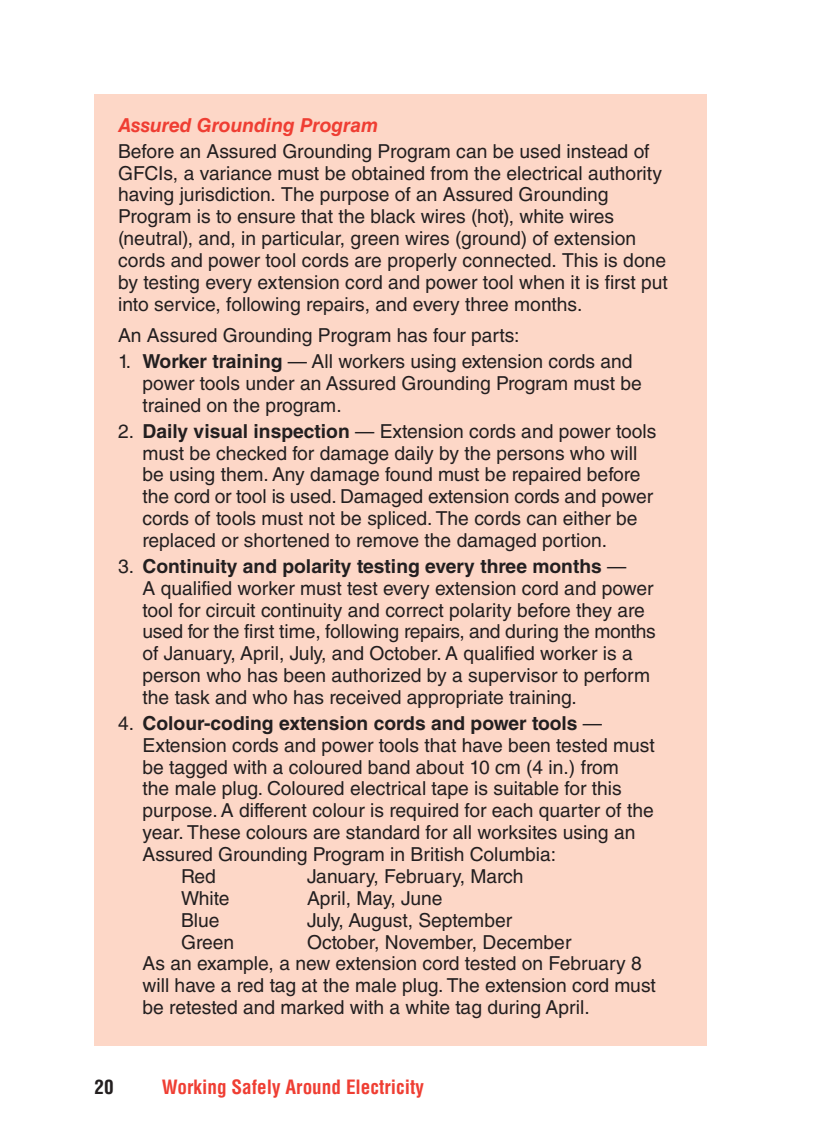
<style>
.page{position:relative;width:819px;height:1134px;background:#fff}
.page>*{position:absolute;margin:0;border:0;box-sizing:border-box;transform-origin:0 0}
.t1{font:19.25px/21.9px "Helvetica LT Std";color:#231f20}
.t2{font:700 19.25px "Helvetica LT Std";color:#231f20}
.t3{font:700 condensed 19.25px "Helvetica LT Std";color:#ef3e33}
.t4{font:italic 700 19.25px "Helvetica LT Std";color:#ef3e33}
.t5{font:700 condensed 19.25px "Helvetica LT Std";color:#231f20}
.s1{font-weight:700}
.s2{font-weight:400}
</style>
<div class="page">
<div style="left:94px;top:94px;width:613px;height:952px;background:#fdd7c7"></div>
<p class="t4" style="left:118px;top:118px;width:262px">Assured Grounding Program</p>
<p class="t1" style="left:118px;top:142px;width:551px">Before an Assured Grounding Program can be used instead of GFCIs, a variance must be obtained from the electrical authority having jurisdiction. The purpose of an Assured Grounding Program is to ensure that the black wires (hot), white wires (neutral), and, in particular, green wires (ground) of extension cords and power tool cords are properly connected. This is done by testing every extension cord and power tool when it is first put into service, following repairs, and every three months.</p>
<p class="t1" style="left:118px;top:327px;width:403px">An Assured Grounding Program has four parts:</p>
<p class="t1" style="left:143px;top:353px;width:501px;text-indent:-25px">1. <span class="s1">Worker training</span> — All workers using extension cords and power tools under an Assured Grounding Program must be trained on the program.</p>
<p class="t1" style="left:143px;top:422px;width:515px;text-indent:-25px">2. <span class="s1">Daily visual inspection</span> — Extension cords and power tools must be checked for damage daily by the persons who will be using them. Any damage found must be repaired before the cord or tool is used. Damaged extension cords and power cords of tools must not be spliced. The cords can either be replaced or shortened to remove the damaged portion.</p>
<p class="t1" style="left:143px;top:557px;width:515px;text-indent:-25px">3. <span class="s1">Continuity and polarity testing every three months</span> —<br>A qualified worker must test every extension cord and power tool for circuit continuity and correct polarity before they are used for the first time, following repairs, and during the months of January, April, July, and October. A qualified worker is a person who has been authorized by a supervisor to perform the task and who has received appropriate training.</p>
<p class="t2" style="left:118px;top:716px;width:486px"><span class="s2">4.</span> Colour-coding extension cords and power tools <span class="s2">—</span></p>
<p class="t1" style="left:143px;top:736px;width:514px">Extension cords and power tools that have been tested must</p>
<p class="t1" style="left:143px;top:758px;width:478px">be tagged with a coloured band about 10 cm (4 in.) from</p>
<p class="t1" style="left:143px;top:780px;width:481px">the male plug. Coloured electrical tape is suitable for this</p>
<p class="t1" style="left:143px;top:802px;width:513px">purpose. A different colour is required for each quarter of the</p>
<p class="t1" style="left:143px;top:824px;width:494px">year. These colours are standard for all worksites using an</p>
<p class="t1" style="left:143px;top:845px;width:415px">Assured Grounding Program in British Columbia:</p>
<p class="t1" style="left:181px;top:867px;width:36px">Red</p>
<p class="t1" style="left:307px;top:867px;width:218px">January, February, March</p>
<p class="t1" style="left:181px;top:889px;width:50px">White</p>
<p class="t1" style="left:307px;top:889px;width:137px">April, May, June</p>
<p class="t1" style="left:181px;top:911px;width:40px">Blue</p>
<p class="t1" style="left:307px;top:911px;width:207px">July, August, September</p>
<p class="t1" style="left:181px;top:933px;width:55px">Green</p>
<p class="t1" style="left:143px;top:933px;width:515px;text-indent:165px">October, November, December<br>As an example, a new extension cord tested on February 8 will have a red tag at the male plug. The extension cord must be retested and marked with a white tag during April.</p>
<p class="t5" style="left:94px;top:1080px;width:21px">20</p>
<p class="t3" style="left:162px;top:1080px;width:264px">Working Safely Around Electricity</p>
</div>
